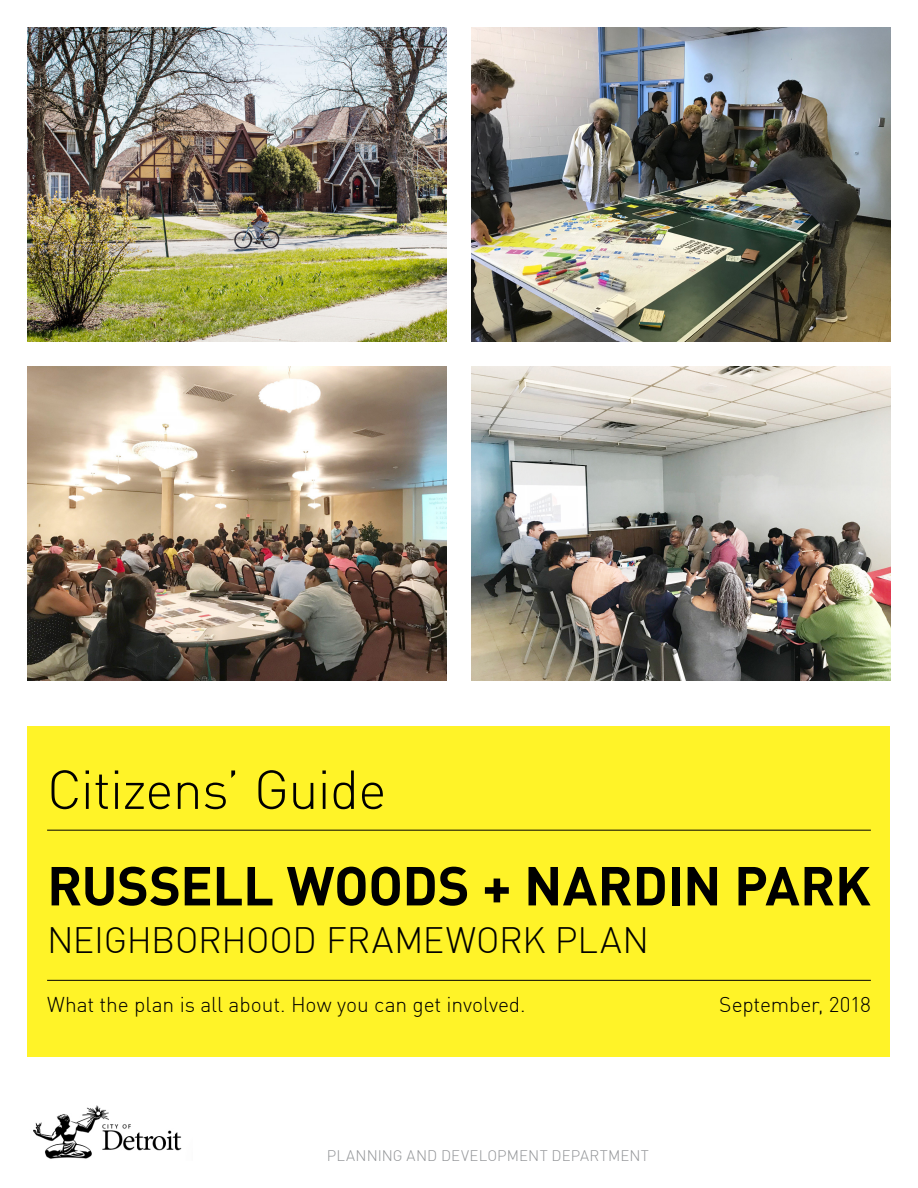
<style>
.page{position:relative;width:918px;height:1188px;background:#fff}
.page>*{position:absolute;margin:0;border:0;box-sizing:border-box;transform-origin:0 0}
.t1{font:700 54px "DIN";letter-spacing:-.01em;color:#000}
.t2{font:300 54px "DIN";letter-spacing:-.015em;color:#000}
.t3{font:300 36px "DIN";letter-spacing:-.01em;color:#000}
.t4{font:300 21px "DIN";letter-spacing:-.005em;color:#000}
.t5{font:300 15px "DIN";letter-spacing:.01em;color:#939598}
</style>
<div class="page">
<div style="left:27px;top:726px;width:863px;height:331px;background:#fff328"></div>
<img style="left:33px;top:1105px;width:149px;height:54px">
<img style="left:472px;top:27px;width:419px;height:314px">
<img style="left:472px;top:366px;width:419px;height:314px">
<img style="left:27px;top:366px;width:419px;height:314px">
<img style="left:27px;top:27px;width:419px;height:314px">
<hr style="left:47px;top:830px;width:824px;height:1px;background:#000">
<hr style="left:47px;top:980px;width:824px;height:1px;background:#000">
<h1 class="t2" style="left:47px;top:756px;width:341px">Citizens’ Guide</h1>
<h1 class="t1" style="left:47px;top:851px;width:825px">RUSSELL WOODS + NARDIN PARK</h1>
<h2 class="t3" style="left:47px;top:918px;width:603px">NEIGHBORHOOD FRAMEWORK PLAN</h2>
<p class="t4" style="left:47px;top:992px;width:480px">What the plan is all about. How you can get involved.</p>
<p class="t4" style="left:719px;top:992px;width:153px">September, 2018</p>
<p class="t5" style="left:327px;top:1146px;width:324px">PLANNING AND DEVELOPMENT DEPARTMENT</p>
</div>
